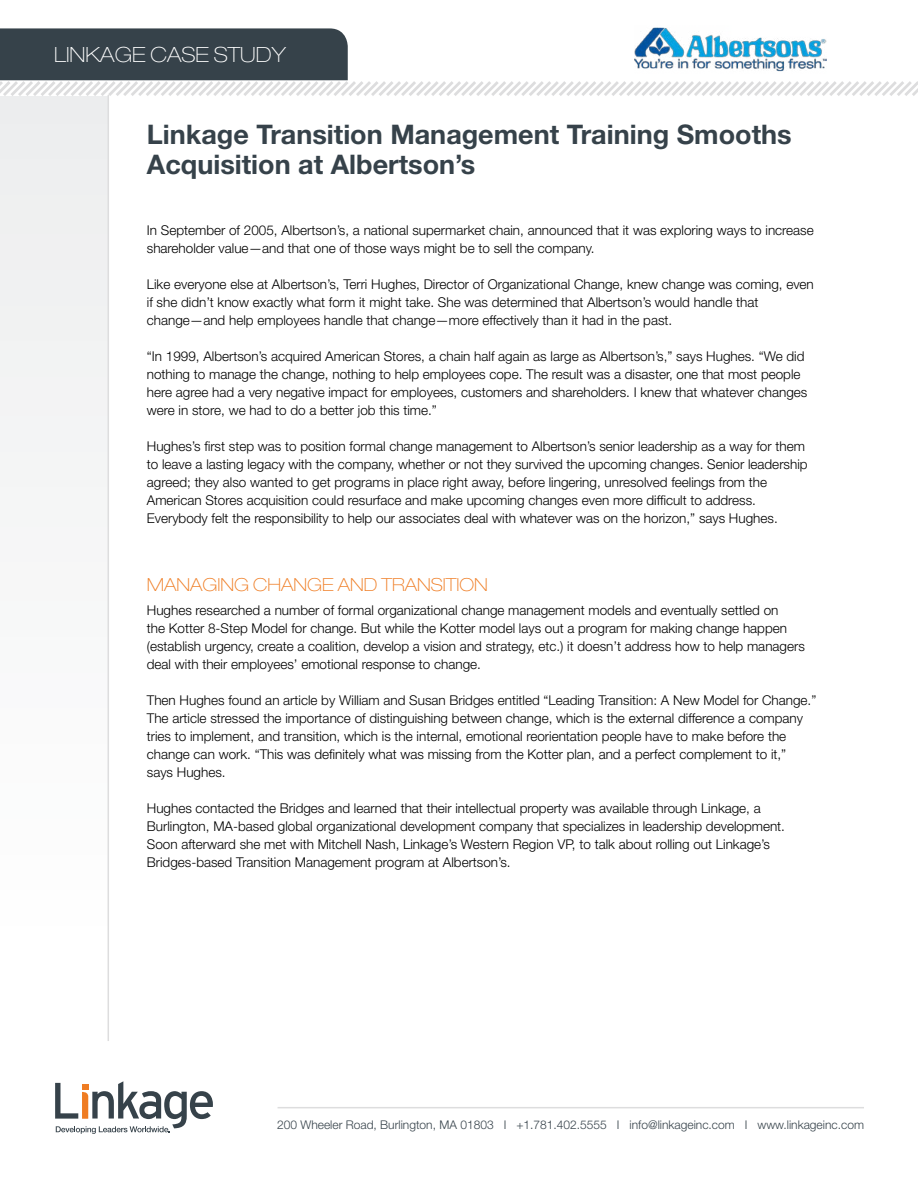
<style>
.page{position:relative;width:918px;height:1188px;background:#fff}
.page>*{position:absolute;margin:0;border:0;box-sizing:border-box;transform-origin:0 0}
.t1{font:700 27px/30px "Helvetica Neue LT Std";color:#36424a}
.t2{font:100 expanded 21px "Helvetica Neue LT Std";color:#fff}
.t3{font:100 expanded 18px "Helvetica Neue LT Std";color:#ef7c22}
.t4{font:300 13.5px/18px "Helvetica Neue LT Std";color:#000}
.t5{font:300 12px "Helvetica Neue LT Std";color:#36424a}
</style>
<div class="page">
<div style="left:0;top:96px;width:108px;height:956px;background:#f7f7f7"></div>
<svg style="left:55px;top:1081px;width:158px;height:53px"></svg>
<hr style="left:108px;top:95px;width:1px;height:946px;background:#ddddde">
<svg style="left:0;top:28px;width:918px;height:71px"></svg>
<hr style="left:278px;top:1107px;width:586px;height:1px;background:#ddddde">
<img style="left:635px;top:27px;width:191px;height:47px">
<h2 class="t2" style="left:54px;top:42px;width:233px">LINKAGE CASE STUDY</h2>
<h1 class="t1" style="left:147px;top:119px;width:646px">Linkage Transition Management Training Smooths<br>Acquisition at Albertson’s</h1>
<p class="t4" style="left:147px;top:221px;width:668px">In September of 2005, Albertson’s, a national supermarket chain, announced that it was exploring ways to increase shareholder value—and that one of those ways might be to sell the company.</p>
<p class="t4" style="left:147px;top:275px;width:669px">Like everyone else at Albertson’s, Terri Hughes, Director of Organizational Change, knew change was coming, even if she didn’t know exactly what form it might take. She was determined that Albertson’s would handle that change—and help employees handle that change—more effectively than it had in the past.</p>
<p class="t4" style="left:147px;top:347px;width:662px">“In 1999, Albertson’s acquired American Stores, a chain half again as large as Albertson’s,” says Hughes. “We did nothing to manage the change, nothing to help employees cope. The result was a disaster, one that most people here agree had a very negative impact for employees, customers and shareholders. I knew that whatever changes were in store, we had to do a better job this time.”</p>
<p class="t4" style="left:147px;top:437px;width:662px">Hughes’s first step was to position formal change management to Albertson’s senior leadership as a way for them to leave a lasting legacy with the company, whether or not they survived the upcoming changes. Senior leadership agreed; they also wanted to get programs in place right away, before lingering, unresolved feelings from the American Stores acquisition could resurface and make upcoming changes even more difficult to address.<br>Everybody felt the responsibility to help our associates deal with whatever was on the horizon,” says Hughes.</p>
<h3 class="t3" style="left:147px;top:573px;width:342px">MANAGING CHANGE AND TRANSITION</h3>
<p class="t4" style="left:147px;top:601px;width:659px">Hughes researched a number of formal organizational change management models and eventually settled on<br>the Kotter 8-Step Model for change. But while the Kotter model lays out a program for making change happen (establish urgency, create a coalition, develop a vision and strategy, etc.) it doesn’t address how to help managers deal with their employees’ emotional response to change.</p>
<p class="t4" style="left:147px;top:691px;width:671px">Then Hughes found an article by William and Susan Bridges entitled “Leading Transition: A New Model for Change.” The article stressed the importance of distinguishing between change, which is the external difference a company tries to implement, and transition, which is the internal, emotional reorientation people have to make before the change can work. “This was definitely what was missing from the Kotter plan, and a perfect complement to it,”<br>says Hughes.</p>
<p class="t4" style="left:147px;top:799px;width:640px">Hughes contacted the Bridges and learned that their intellectual property was available through Linkage, a Burlington, MA-based global organizational development company that specializes in leadership development.<br>Soon afterward she met with Mitchell Nash, Linkage’s Western Region VP, to talk about rolling out Linkage’s Bridges-based Transition Management program at Albertson’s.</p>
<p class="t5" style="left:277px;top:1117px;width:588px">200 Wheeler Road, Burlington, MA 01803 I +1.781.402.5555 I info@linkageinc.com I www.linkageinc.com</p>
</div>
